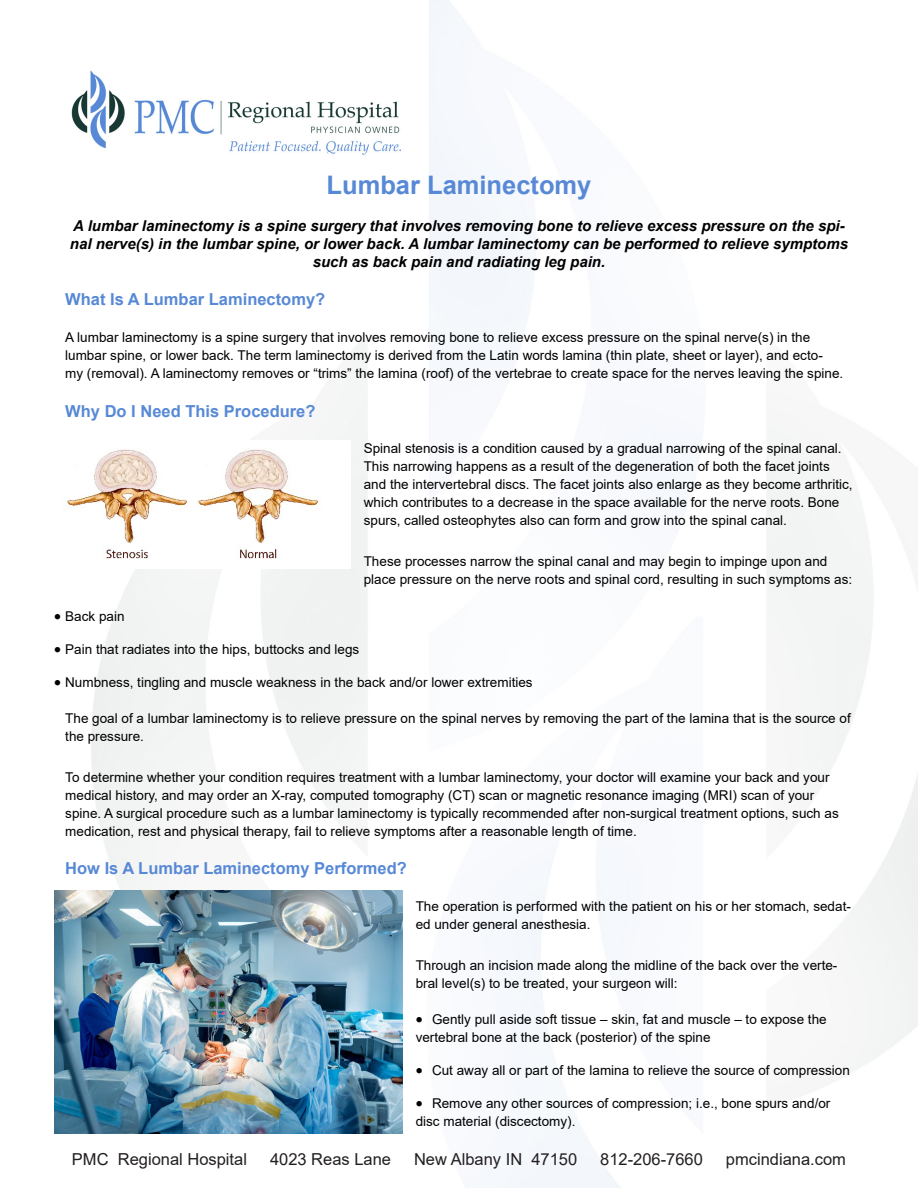
<style>
.page{position:relative;width:918px;height:1188px;background:#fff}
.page>*{position:absolute;margin:0;border:0;box-sizing:border-box;transform-origin:0 0}
.t1{font:700 25.5px "Arial";color:#5889d6}
.t2{font:700 16.5px "Arial";color:#5889d6}
.t3{font:16.5px "Arial";color:#231f20}
.t4{font:italic 700 15px/18px "Arial";color:#000;text-align:center}
.t5{font:13.5px/18px "Arial";color:#000}
</style>
<div class="page">
<img style="left:54px;top:0;width:864px;height:1188px">
<img style="left:54px;top:441px;width:296px;height:128px">
<img style="left:54px;top:891px;width:348px;height:243px">
<p class="t1" style="left:327px;top:167px;width:266px">Lumbar Laminectomy</p>
<p class="t4" style="left:70px;top:217px;width:780px">A lumbar laminectomy is a spine surgery that involves removing bone to relieve excess pressure on the spi&shy;nal nerve(s) in the lumbar spine, or lower back. A lumbar laminectomy can be performed to relieve symptoms such as back pain and radiating leg pain.</p>
<p class="t2" style="left:65px;top:288px;width:262px">What Is A Lumbar Laminectomy?</p>
<p class="t5" style="left:65px;top:328px;width:780px">A lumbar laminectomy is a spine surgery that involves removing bone to relieve excess pressure on the spinal nerve(s) in the lumbar spine, or lower back. The term laminectomy is derived from the Latin words lamina (thin plate, sheet or layer), and ecto&shy;my (removal). A laminectomy removes or “trims” the lamina (roof) of the vertebrae to create space for the nerves leaving the spine.</p>
<p class="t2" style="left:65px;top:399px;width:252px">Why Do I Need This Procedure?</p>
<p class="t5" style="left:364px;top:440px;width:490px">Spinal stenosis is a condition caused by a gradual narrowing of the spinal canal.<br>This narrowing happens as a result of the degeneration of both the facet joints and the intervertebral discs. The facet joints also enlarge as they become arthritic, which contributes to a decrease in the space available for the nerve roots. Bone spurs, called osteophytes also can form and grow into the spinal canal.</p>
<p class="t5" style="left:364px;top:552px;width:490px">These processes narrow the spinal canal and may begin to impinge upon and place pressure on the nerve roots and spinal cord, resulting in such symptoms as:</p>
<p class="t5" style="left:54px;top:607px;width:72px">• Back pain</p>
<p class="t5" style="left:54px;top:640px;width:307px">• Pain that radiates into the hips, buttocks and legs</p>
<p class="t5" style="left:54px;top:673px;width:480px">• Numbness, tingling and muscle weakness in the back and/or lower extremities</p>
<p class="t5" style="left:65px;top:710px;width:787px">The goal of a lumbar laminectomy is to relieve pressure on the spinal nerves by removing the part of the lamina that is the source of the pressure.</p>
<p class="t5" style="left:65px;top:768px;width:775px">To determine whether your condition requires treatment with a lumbar laminectomy, your doctor will examine your back and your medical history, and may order an X-ray, computed tomography (CT) scan or magnetic resonance imaging (MRI) scan of your spine. A surgical procedure such as a lumbar laminectomy is typically recommended after non-surgical treatment options, such as medication, rest and physical therapy, fail to relieve symptoms after a reasonable length of time.</p>
<p class="t2" style="left:65px;top:857px;width:343px">How Is A Lumbar Laminectomy Performed?</p>
<p class="t5" style="left:416px;top:897px;width:437px">The operation is performed with the patient on his or her stomach, sedat&shy;ed under general anesthesia.</p>
<p class="t5" style="left:416px;top:956px;width:423px">Through an incision made along the midline of the back over the verte&shy;bral level(s) to be treated, your surgeon will:</p>
<p class="t5" style="left:416px;top:1011px;width:412px">• Gently pull aside soft tissue – skin, fat and muscle – to expose the vertebral bone at the back (posterior) of the spine</p>
<p class="t5" style="left:416px;top:1062px;width:436px">• Cut away all or part of the lamina to relieve the source of compression</p>
<p class="t5" style="left:416px;top:1095px;width:416px">• Remove any other sources of compression; i.e., bone spurs and/or disc material (discectomy).</p>
<p class="t3" style="left:72px;top:1148px;width:177px">PMC Regional Hospital</p>
<p class="t3" style="left:270px;top:1148px;width:123px">4023 Reas Lane</p>
<p class="t3" style="left:414px;top:1148px;width:165px">New Albany IN 47150</p>
<p class="t3" style="left:600px;top:1148px;width:104px">812-206-7660</p>
<p class="t3" style="left:726px;top:1148px;width:122px">pmcindiana.com</p>
</div>
